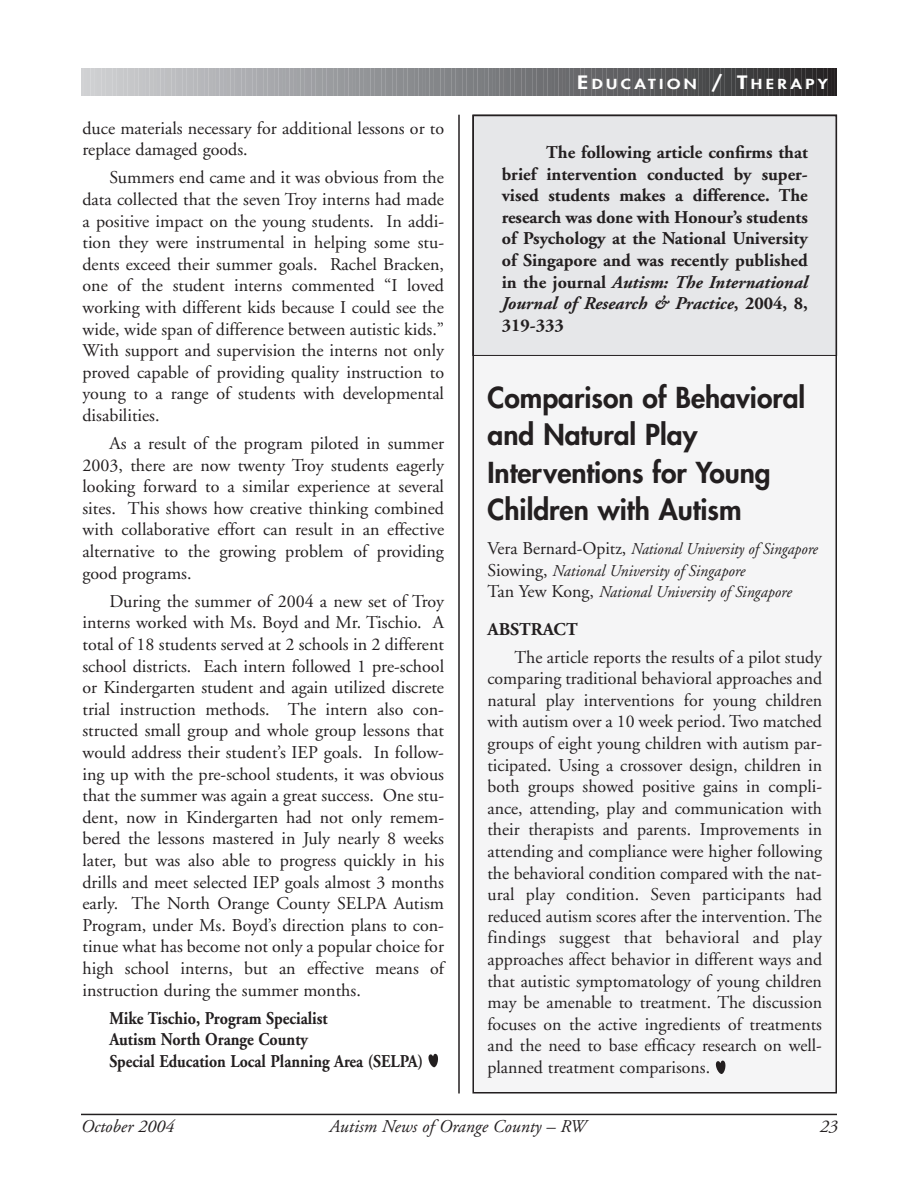
<style>
.page{position:relative;width:918px;height:1188px;background:#fff}
.page>*{position:absolute;margin:0;border:0;box-sizing:border-box;transform-origin:0 0}
.t1{font:800 28.2px/37.5px "Futura";color:#231f20}
.t2{font:18px/21.6px "Adobe Garamond";color:#231f20;text-align:justify}
.t3{font:700 18px/21.6px "Adobe Garamond";color:#231f20;text-align:justify}
.t4{font:700 18px/21.6px "Adobe Garamond";color:#231f20;scale:.89 1}
.t5{font:italic 18px "Adobe Garamond";color:#231f20}
.t6{font:italic 16.5px/21.6px "Adobe Garamond";color:#231f20;scale:.93 1}
.t7{font:800 13.5px "Futura";letter-spacing:.2em;color:#fff;scale:1.26 1}
.s1{font-size:18px}
.s2{font-style:italic}
.s3{font-style:normal;font-size:18px}
</style>
<div class="page">
<div style="left:472px;top:355px;width:365px;height:739px;background:#f5f5f6"></div>
<svg style="left:81px;top:69px;width:756px;height:27px;background:#818284"></svg>
<hr style="left:81px;top:1114px;width:756px;height:1px;background:#231f20">
<hr style="left:458px;top:115px;width:2px;height:979px;background:#231f20">
<svg style="left:428px;top:1054px;width:10px;height:13px"></svg>
<div style="left:473px;top:115px;width:364px;height:240px;background:#e6e7e9"></div>
<div style="left:472px;top:115px;width:365px;height:979px;border:2px solid #231f20"></div>
<svg style="left:716px;top:1061px;width:9px;height:13px"></svg>
<p class="t2" style="left:82px;top:119px;width:363px">duce materials necessary for additional lessons or to replace damaged goods.</p>
<p class="t2" style="left:82px;top:168px;width:363px;text-indent:27px">Summers end came and it was obvious from the data collected that the seven Troy interns had made a positive impact on the young students. In addi&shy;tion they were instrumental in helping some stu&shy;dents exceed their summer goals. Rachel Bracken, one of the student interns commented “I loved working with different kids because I could see the wide, wide span of difference between autistic kids.” With support and supervision the interns not only proved capable of providing quality instruction to young to a range of students with developmental disabilities.</p>
<p class="t2" style="left:82px;top:434px;width:363px;text-indent:27px">As a result of the program piloted in summer 2003, there are now twenty Troy students eagerly looking forward to a similar experience at several sites. This shows how creative thinking combined with collaborative effort can result in an effective alternative to the growing problem of providing good programs.</p>
<p class="t2" style="left:82px;top:592px;width:363px;text-indent:27px">During the summer of 2004 a new set of Troy interns worked with Ms. Boyd and Mr. Tischio. A total of 18 students served at 2 schools in 2 different school districts. Each intern followed 1 pre-school or Kindergarten student and again utilized discrete trial instruction methods. The intern also con&shy;structed small group and whole group lessons that would address their student’s IEP goals. In follow&shy;ing up with the pre-school students, it was obvious that the summer was again a great success. One stu&shy;dent, now in Kindergarten had not only remem&shy;bered the lessons mastered in July nearly 8 weeks later, but was also able to progress quickly in his drills and meet selected IEP goals almost 3 months early. The North Orange County SELPA Autism Program, under Ms. Boyd’s direction plans to con&shy;tinue what has become not only a popular choice for high school interns, but an effective means of instruction during the summer months.</p>
<p class="t4" style="left:110px;top:1009px;width:354px">Mike Tischio, Program Specialist<br>Autism North Orange County<br>Special Education Local Planning Area (SELPA)</p>
<p class="t7" style="left:577px;top:77px;width:200px"><span class="s1">E</span>DUCATION <span class="s1">/ T</span>HERAPY</p>
<p class="t3" style="left:502px;top:143px;width:308px;text-indent:44px">The following article confirms that brief intervention conducted by super&shy;vised students makes a difference. The research was done with Honour’s students of Psychology at the National University of Singapore and was recently published in the journal <span class="s2">Autism: The International Journal of Research &amp; Practice</span>, 2004, 8, 319-333</p>
<h1 class="t1" style="left:488px;top:381px;width:319px">Comparison of Behavioral and Natural Play<br>Interventions for Young<br>Children with Autism</h1>
<p class="t6" style="left:488px;top:540px;width:357px"><span class="s3">Vera Bernard-Opitz,</span> National University of Singapore<br><span class="s3">Siowing,</span> National University of Singapore<br><span class="s3">Tan Yew Kong,</span> National University of Singapore</p>
<p class="t3" style="left:488px;top:620px;width:92px">ABSTRACT</p>
<p class="t2" style="left:488px;top:648px;width:336px;text-indent:27px">The article reports the results of a pilot study comparing traditional behavioral approaches and natural play interventions for young children with autism over a 10 week period. Two matched groups of eight young children with autism par&shy;ticipated. Using a crossover design, children in both groups showed positive gains in compli&shy;ance, attending, play and communication with their therapists and parents. Improvements in attending and compliance were higher following the behavioral condition compared with the nat&shy;ural play condition. Seven participants had reduced autism scores after the intervention. The findings suggest that behavioral and play approaches affect behavior in different ways and that autistic symptomatology of young children may be amenable to treatment. The discussion focuses on the active ingredients of treatments and the need to base efficacy research on well&shy;planned treatment comparisons.</p>
<p class="t5" style="left:81px;top:1119px;width:95px">October 2004</p>
<p class="t5" style="left:330px;top:1119px;width:258px">Autism News of Orange County – RW</p>
<p class="t5" style="left:820px;top:1119px;width:19px">23</p>
</div>
